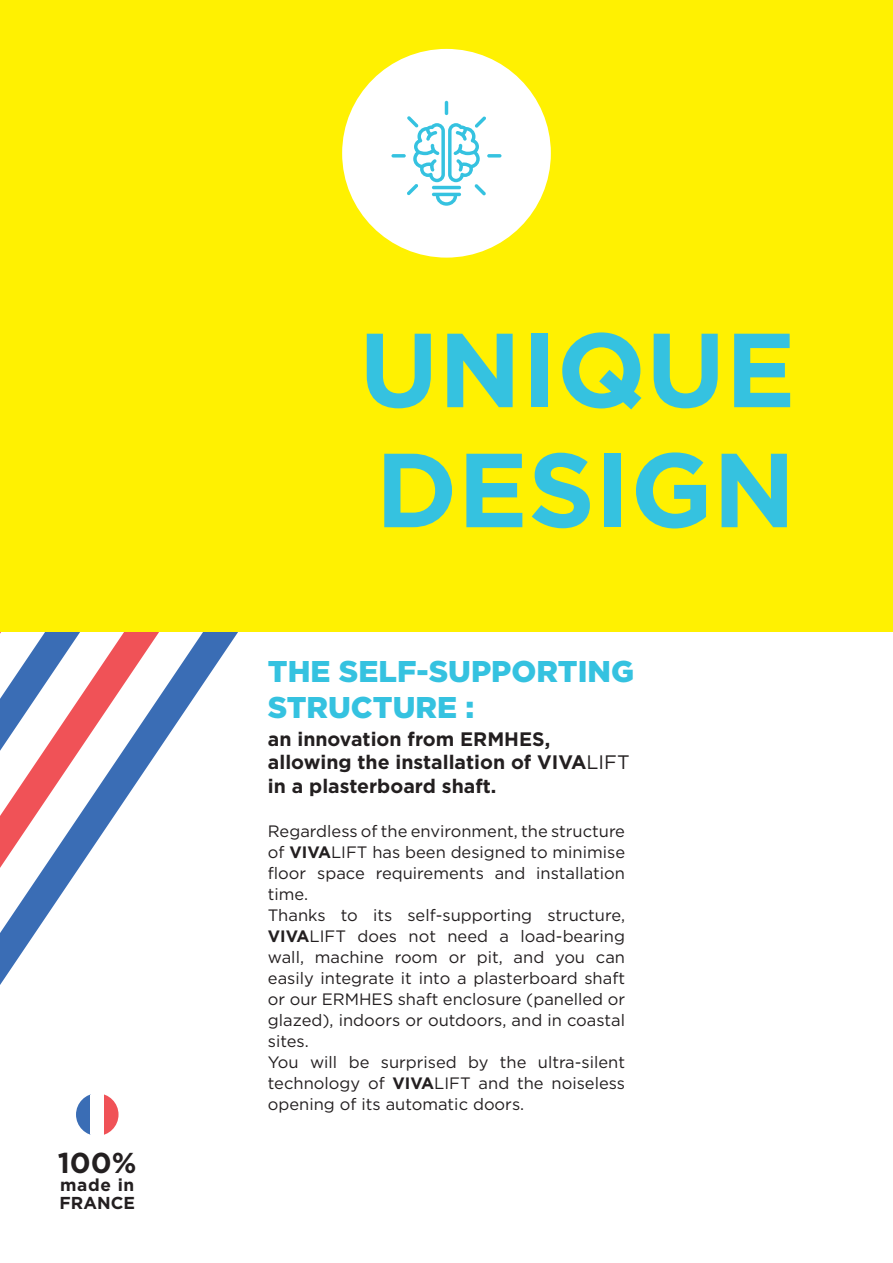
<style>
.page{position:relative;width:893px;height:1263px;background:#fff}
.page>*{position:absolute;margin:0;border:0;box-sizing:border-box;transform-origin:0 0}
.t1{font:700 105px/120px "Gotham";color:#35c2e0}
.t2{font:900 30px/36px "Gotham";color:#35c2e0}
.t3{font:700 28.8px "Gotham";color:#231f20}
.t4{font:700 19.5px/23.4px "Gotham";color:#231f20}
.t5{font:700 17.25px/18px "Gotham";letter-spacing:.04em;color:#231f20}
.t6{font:16.5px/21px "Gotham";color:#231f20}
.s1{font-weight:400}
.s2{font-weight:700}
</style>
<div class="page">
<svg style="left:0;top:631px;width:581px;height:354px"></svg>
<div style="left:0;top:0;width:893px;height:631px;background:#fff101"></div>
<svg style="left:76px;top:1094px;width:14px;height:41px"></svg>
<svg style="left:104px;top:1094px;width:15px;height:41px"></svg>
<div style="left:342px;top:49px;width:209px;height:209px;background:#fff;border-radius:50%"></div>
<svg style="left:391px;top:154px;width:15px;height:4px"></svg>
<svg style="left:487px;top:154px;width:14px;height:4px"></svg>
<hr style="left:445px;top:101px;width:3px;height:14px;background:#35c2e0;border-radius:2px">
<svg style="left:407px;top:116px;width:79px;height:90px"></svg>
<h3 class="t3" style="left:58px;top:1143px;width:80px">100%</h3>
<p class="t5" style="left:60px;top:1175px;width:77px">made in<br>FRANCE</p>
<h1 class="t1" style="left:359px;top:309px;width:229px">Unique desi</h1>
<h1 class="t1" style="left:630px;top:429px;width:167px">gn</h1>
<h2 class="t2" style="left:268px;top:653px;width:368px">THE SELF-SUPPORTING<br>STRUCTURE :</h2>
<p class="t4" style="left:268px;top:727px;width:235px">an innovation from Ermhes</p>
<p class="t4" style="left:268px;top:727px;width:330px;text-indent:277px">, allowing the installation of viva<span class="s1">lift </span>in a plasterboard shaft.</p>
<p class="t6" style="left:268px;top:820px;width:359px">Regardless of the environment, the structure of <span class="s2">VIVA</span>LIFT has been designed to minimise floor space requirements and installation time.<br>Thanks to its self-supporting structure, <span class="s2">VIVA</span>LIFT does not need a load-bearing wall, machine room or pit, and you can easily integrate it into a plasterboard shaft or our Ermhes shaft enclosure (panelled or glazed), indoors or outdoors, and in coastal sites.<br>You will be surprised by the ultra-silent technology of <span class="s2">VIVA</span>LIFT and the noiseless opening of its automatic doors.</p>
</div>
